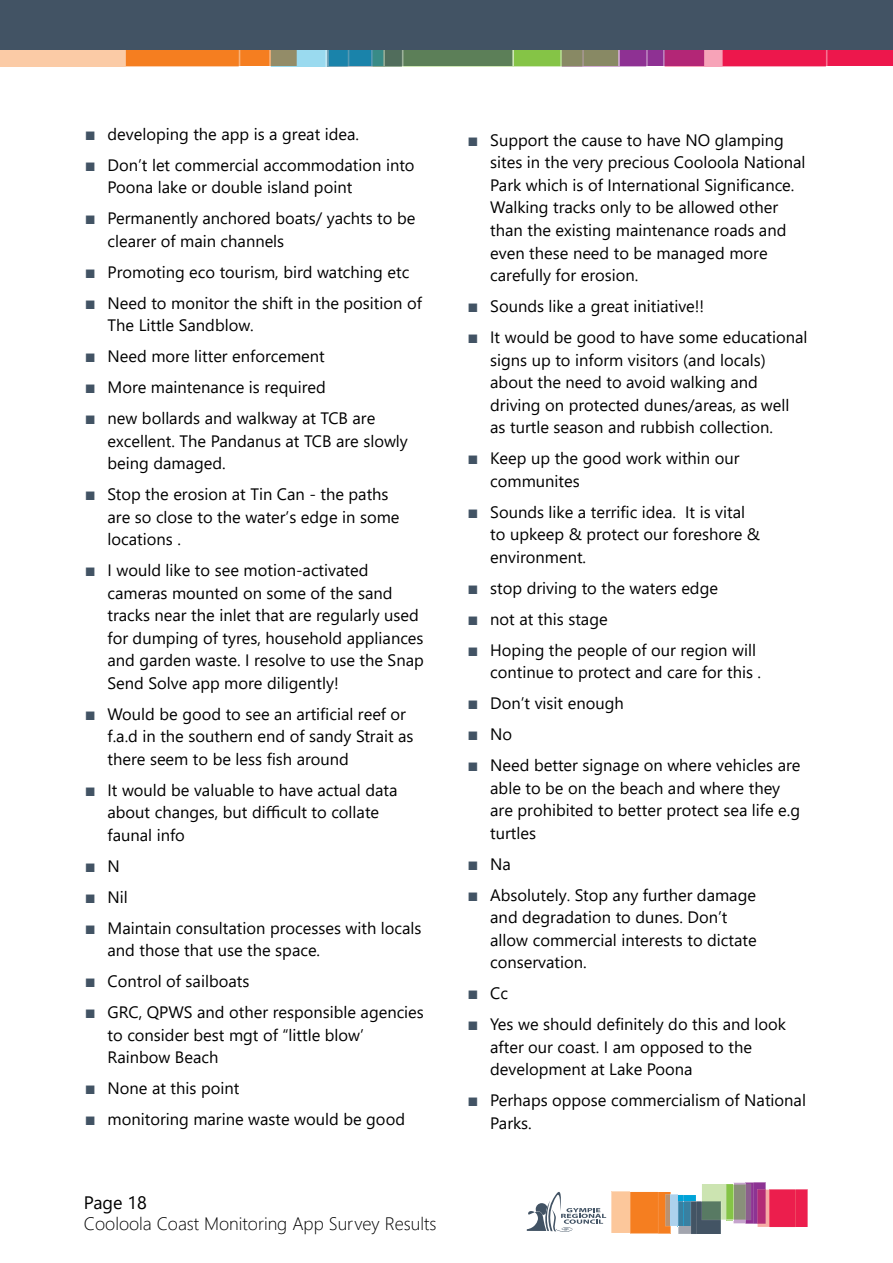
<style>
.page{position:relative;width:893px;height:1263px;background:#fff}
.page>*{position:absolute;margin:0;border:0;box-sizing:border-box;transform-origin:0 0}
.t1{font:300 18px "Segoe UI";color:#000}
.t2{font:18px "Segoe UI";color:#000}
.t3{font:16.5px/22.5px "Segoe UI";color:#000}
.t4{font:12px "Segoe UI";color:#425364}
.s1{font-size:12px;color:#425364}
.s2{font-size:16.5px;color:#000}
</style>
<div class="page">
<svg style="left:527px;top:1182px;width:281px;height:52px"></svg>
<div style="left:0;top:0;width:893px;height:58px;background:#425364"></div>
<svg style="left:0;top:51px;width:893px;height:15px;background:#b67769"></svg>
<p class="t3" style="left:85px;top:121px;width:276px"><span class="s1">■</span> developing the app is a great idea.</p>
<p class="t3" style="left:108px;top:152px;width:309px;text-indent:-22px"><span class="s1">■</span> Don’t let commercial accommodation into<br>Poona lake or double island point</p>
<p class="t3" style="left:108px;top:206px;width:309px;text-indent:-22px"><span class="s1">■</span> Permanently anchored boats/ yachts to be clearer of main channels</p>
<p class="t3" style="left:85px;top:259px;width:326px"><span class="s1">■</span> Promoting eco tourism, bird watching etc</p>
<p class="t3" style="left:108px;top:290px;width:316px;text-indent:-22px"><span class="s1">■</span> Need to monitor the shift in the position of<br>The Little Sandblow.</p>
<p class="t3" style="left:85px;top:344px;width:241px"><span class="s1">■</span> Need more litter enforcement</p>
<p class="t3" style="left:85px;top:375px;width:242px"><span class="s1">■</span> More maintenance is required</p>
<p class="t3" style="left:108px;top:406px;width:302px;text-indent:-22px"><span class="s1">■</span> new bollards and walkway at TCB are excellent. The Pandanus at TCB are slowly being damaged.</p>
<p class="t3" style="left:108px;top:482px;width:293px;text-indent:-22px"><span class="s1">■</span> Stop the erosion at Tin Can - the paths are so close to the water’s edge in some locations .</p>
<p class="t3" style="left:108px;top:558px;width:318px;text-indent:-22px"><span class="s1">■</span> I would like to see motion-activated cameras mounted on some of the sand tracks near the inlet that are regularly used for dumping of tyres, household appliances and garden waste. I resolve to use the Snap Send Solve app more diligently!</p>
<p class="t3" style="left:108px;top:701px;width:308px;text-indent:-22px"><span class="s1">■</span> Would be good to see an artificial reef or f.a.d in the southern end of sandy Strait as there seem to be less fish around</p>
<p class="t3" style="left:108px;top:777px;width:291px;text-indent:-22px"><span class="s1">■</span> It would be valuable to have actual data about changes, but difficult to collate faunal info</p>
<p class="t4" style="left:85px;top:856px;width:36px">■ <span class="s2">N</span></p>
<p class="t3" style="left:85px;top:884px;width:44px"><span class="s1">■</span> Nil</p>
<p class="t3" style="left:108px;top:915px;width:316px;text-indent:-22px"><span class="s1">■</span> Maintain consultation processes with locals and those that use the space.</p>
<p class="t3" style="left:85px;top:969px;width:166px"><span class="s1">■</span> Control of sailboats</p>
<p class="t3" style="left:108px;top:1000px;width:318px;text-indent:-22px"><span class="s1">■</span> GRC, QPWS and other responsible agencies to consider best mgt of “little blow’<br>Rainbow Beach</p>
<p class="t3" style="left:85px;top:1076px;width:156px"><span class="s1">■</span> None at this point</p>
<p class="t3" style="left:85px;top:1107px;width:321px"><span class="s1">■</span> monitoring marine waste would be good</p>
<p class="t2" style="left:84px;top:1185px;width:64px">Page 18</p>
<p class="t1" style="left:84px;top:1207px;width:354px">Cooloola Coast Monitoring App Survey Results</p>
<p class="t3" style="left:490px;top:127px;width:317px;text-indent:-22px"><span class="s1">■</span> Support the cause to have NO glamping sites in the very precious Cooloola National Park which is of International Significance.<br>Walking tracks only to be allowed other than the existing maintenance roads and even these need to be managed more carefully for erosion.</p>
<p class="t3" style="left:468px;top:293px;width:238px"><span class="s1">■</span> Sounds like a great initiative!!</p>
<p class="t3" style="left:490px;top:324px;width:319px;text-indent:-22px"><span class="s1">■</span> It would be good to have some educational signs up to inform visitors (and locals) about the need to avoid walking and driving on protected dunes/areas, as well as turtle season and rubbish collection.</p>
<p class="t3" style="left:490px;top:445px;width:251px;text-indent:-22px"><span class="s1">■</span> Keep up the good work within our communites</p>
<p class="t3" style="left:490px;top:499px;width:271px;text-indent:-22px"><span class="s1">■</span> Sounds like a terrific idea. It is vital to upkeep &amp; protect our foreshore &amp; environment.</p>
<p class="t3" style="left:468px;top:575px;width:252px"><span class="s1">■</span> stop driving to the waters edge</p>
<p class="t3" style="left:468px;top:606px;width:141px"><span class="s1">■</span> not at this stage</p>
<p class="t3" style="left:490px;top:637px;width:272px;text-indent:-22px"><span class="s1">■</span> Hoping the people of our region will continue to protect and care for this .</p>
<p class="t3" style="left:468px;top:690px;width:157px"><span class="s1">■</span> Don’t visit enough</p>
<p class="t3" style="left:468px;top:721px;width:46px"><span class="s1">■</span> No</p>
<p class="t3" style="left:490px;top:752px;width:312px;text-indent:-22px"><span class="s1">■</span> Need better signage on where vehicles are able to be on the beach and where they are prohibited to better protect sea life e.g turtles</p>
<p class="t3" style="left:468px;top:851px;width:45px"><span class="s1">■</span> Na</p>
<p class="t3" style="left:490px;top:882px;width:268px;text-indent:-22px"><span class="s1">■</span> Absolutely. Stop any further damage and degradation to dunes. Don’t allow commercial interests to dictate conservation.</p>
<p class="t3" style="left:468px;top:980px;width:42px"><span class="s1">■</span> Cc</p>
<p class="t3" style="left:490px;top:1011px;width:297px;text-indent:-22px"><span class="s1">■</span> Yes we should definitely do this and look after our coast. I am opposed to the development at Lake Poona</p>
<p class="t3" style="left:490px;top:1087px;width:317px;text-indent:-22px"><span class="s1">■</span> Perhaps oppose commercialism of National<br>Parks.</p>
</div>
